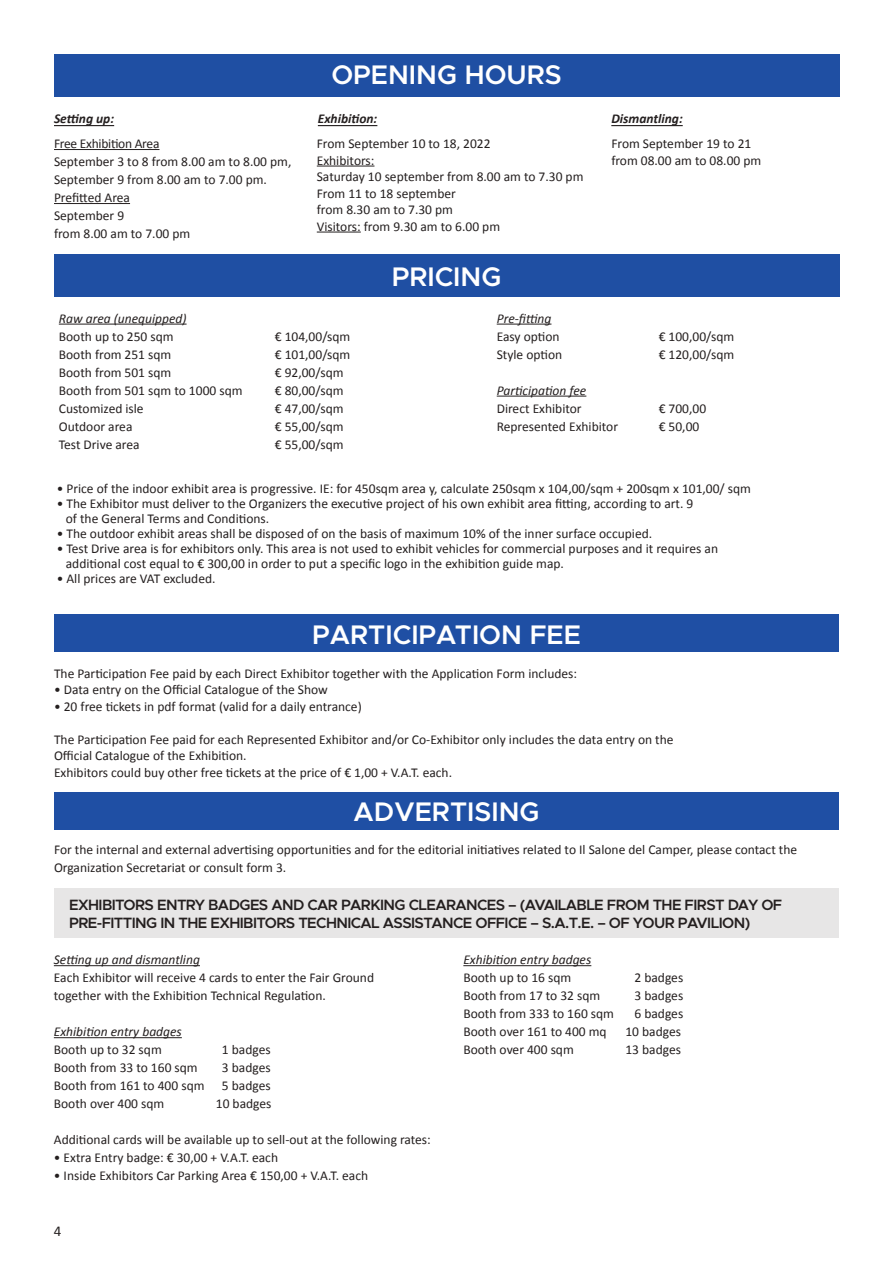
<style>
.page{position:relative;width:893px;height:1263px;background:#fff}
.page>*{position:absolute;margin:0;border:0;box-sizing:border-box;transform-origin:0 0}
.t1{font:600 27px "Metropolis";color:#fff}
.t2{font:600 15px/18px "Metropolis";letter-spacing:-.04em;color:#241f1f}
.t3{font:15px "Calibri";color:#241f1f}
.t4{font:13.5px/16.5px "Calibri";color:#241f1f}
.t5{font:italic 13.5px "Calibri";color:#241f1f}
.t6{font:italic 700 13.5px "Calibri";color:#241f1f}
</style>
<div class="page">
<div style="left:54px;top:614px;width:785px;height:38px;background:#1f4fa4"></div>
<div style="left:54px;top:792px;width:785px;height:37px;background:#1f4fa4"></div>
<hr style="left:54px;top:125px;width:60px;height:1px;background:#241f1f">
<hr style="left:318px;top:125px;width:59px;height:1px;background:#241f1f">
<hr style="left:611px;top:125px;width:72px;height:1px;background:#241f1f">
<hr style="left:54px;top:149px;width:105px;height:1px;background:#241f1f">
<hr style="left:54px;top:203px;width:76px;height:1px;background:#241f1f">
<hr style="left:317px;top:166px;width:57px;height:1px;background:#241f1f">
<hr style="left:317px;top:232px;width:44px;height:1px;background:#241f1f">
<hr style="left:54px;top:965px;width:146px;height:1px;background:#241f1f">
<hr style="left:54px;top:1037px;width:128px;height:1px;background:#241f1f">
<hr style="left:463px;top:965px;width:128px;height:1px;background:#241f1f">
<hr style="left:59px;top:324px;width:128px;height:1px;background:#241f1f">
<hr style="left:497px;top:324px;width:54px;height:1px;background:#241f1f">
<hr style="left:497px;top:396px;width:89px;height:1px;background:#241f1f">
<div style="left:54px;top:54px;width:785px;height:43px;background:#1f4fa3"></div>
<div style="left:54px;top:254px;width:785px;height:42px;background:#1f4fa3"></div>
<div style="left:54px;top:888px;width:785px;height:50px;background:#e7e6e6"></div>
<h1 class="t1" style="left:331px;top:58px;width:232px">OPENING HOURS</h1>
<p class="t6" style="left:54px;top:109px;width:62px">Setting up:</p>
<p class="t6" style="left:318px;top:109px;width:61px">Exhibition:</p>
<p class="t6" style="left:611px;top:109px;width:73px">Dismantling:</p>
<p class="t4" style="left:54px;top:134px;width:239px;line-height:18px">Free Exhibition Area<br>September 3 to 8 from 8.00 am to 8.00 pm,<br>September 9 from 8.00 am to 7.00 pm.<br>Prefitted Area<br>September 9<br>from 8.00 am to 7.00 pm</p>
<p class="t4" style="left:317px;top:135px;width:268px">From September 10 to 18, 2022<br>Exhibitors:<br>Saturday 10 september from 8.00 am to 7.30 pm<br>From 11 to 18 september<br>from 8.30 am to 7.30 pm<br>Visitors: from 9.30 am to 6.00 pm</p>
<p class="t4" style="left:611px;top:135px;width:151px">From September 19 to 21 from 08.00 am to 08.00 pm</p>
<p class="t5" style="left:59px;top:309px;width:129px">Raw area (unequipped)</p>
<p class="t4" style="left:59px;top:327px;width:116px">Booth up to 250 sqm</p>
<p class="t4" style="left:275px;top:327px;width:77px">€ 104,00/sqm</p>
<p class="t4" style="left:59px;top:345px;width:114px">Booth from 251 sqm</p>
<p class="t4" style="left:275px;top:345px;width:77px">€ 101,00/sqm</p>
<p class="t4" style="left:59px;top:363px;width:114px">Booth from 501 sqm</p>
<p class="t4" style="left:275px;top:363px;width:70px">€ 92,00/sqm</p>
<p class="t4" style="left:59px;top:381px;width:185px">Booth from 501 sqm to 1000 sqm</p>
<p class="t4" style="left:275px;top:381px;width:70px">€ 80,00/sqm</p>
<p class="t4" style="left:59px;top:399px;width:86px">Customized isle</p>
<p class="t4" style="left:275px;top:399px;width:70px">€ 47,00/sqm</p>
<p class="t4" style="left:59px;top:417px;width:75px">Outdoor area</p>
<p class="t4" style="left:275px;top:417px;width:70px">€ 55,00/sqm</p>
<p class="t4" style="left:59px;top:435px;width:82px">Test Drive area</p>
<p class="t4" style="left:275px;top:435px;width:70px">€ 55,00/sqm</p>
<h1 class="t1" style="left:392px;top:260px;width:111px">PRICING</h1>
<p class="t5" style="left:497px;top:309px;width:56px">Pre-fitting</p>
<p class="t4" style="left:497px;top:327px;width:64px">Easy option</p>
<p class="t4" style="left:659px;top:327px;width:77px">€ 100,00/sqm</p>
<p class="t4" style="left:497px;top:345px;width:67px">Style option</p>
<p class="t4" style="left:659px;top:345px;width:77px">€ 120,00/sqm</p>
<p class="t5" style="left:497px;top:381px;width:91px">Participation fee</p>
<p class="t4" style="left:497px;top:399px;width:86px">Direct Exhibitor</p>
<p class="t4" style="left:659px;top:399px;width:49px">€ 700,00</p>
<p class="t4" style="left:497px;top:417px;width:123px">Represented Exhibitor</p>
<p class="t4" style="left:659px;top:417px;width:42px">€ 50,00</p>
<p class="t4" style="left:57px;top:480px;width:696px">• Price of the indoor exhibit area is progressive. IE: for 450sqm area y, calculate 250sqm x 104,00/sqm + 200sqm x 101,00/ sqm</p>
<p class="t4" style="left:66px;top:495px;width:629px;line-height:15px;text-indent:-9px">• The Exhibitor must deliver to the Organizers the executive project of his own exhibit area fitting, according to art. 9 of the General Terms and Conditions.</p>
<p class="t4" style="left:57px;top:525px;width:597px">• The outdoor exhibit areas shall be disposed of on the basis of maximum 10% of the inner surface occupied.</p>
<p class="t4" style="left:66px;top:540px;width:654px;line-height:15px;text-indent:-9px">• Test Drive area is for exhibitors only. This area is not used to exhibit vehicles for commercial purposes and it requires an additional cost equal to € 300,00 in order to put a specific logo in the exhibition guide map.</p>
<p class="t4" style="left:57px;top:570px;width:160px">• All prices are VAT excluded.</p>
<h1 class="t1" style="left:312px;top:617px;width:270px">PARTICIPATION FEE</h1>
<p class="t4" style="left:54px;top:665px;width:525px">The Participation Fee paid by each Direct Exhibitor together with the Application Form includes:</p>
<p class="t4" style="left:54px;top:681px;width:275px">• Data entry on the Official Catalogue of the Show</p>
<p class="t4" style="left:54px;top:698px;width:309px">• 20 free tickets in pdf format (valid for a daily entrance)</p>
<p class="t4" style="left:54px;top:731px;width:621px">The Participation Fee paid for each Represented Exhibitor and/or Co-Exhibitor only includes the data entry on the<br>Official Catalogue of the Exhibition.<br>Exhibitors could buy other free tickets at the price of € 1,00 + V.A.T. each.</p>
<h1 class="t1" style="left:354px;top:795px;width:188px">ADVERTISING</h1>
<p class="t4" style="left:54px;top:840px;width:745px;line-height:18px">For the internal and external advertising opportunities and for the editorial initiatives related to Il Salone del Camper, please contact the<br>Organization Secretariat or consult form 3.</p>
<p class="t2" style="left:69px;top:896px;width:715px">EXHIBITORS ENTRY BADGES AND CAR PARKING CLEARANCES – (AVAILABLE FROM THE FIRST DAY OF<br>PRE-FITTING IN THE EXHIBITORS TECHNICAL ASSISTANCE OFFICE – S.A.T.E. – OF YOUR PAVILION)</p>
<p class="t5" style="left:54px;top:950px;width:148px">Setting up and dismantling</p>
<p class="t4" style="left:54px;top:968px;width:322px;line-height:18px">Each Exhibitor will receive 4 cards to enter the Fair Ground together with the Exhibition Technical Regulation.</p>
<p class="t5" style="left:54px;top:1022px;width:129px">Exhibition entry badges</p>
<p class="t4" style="left:54px;top:1041px;width:109px">Booth up to 32 sqm</p>
<p class="t4" style="left:222px;top:1041px;width:50px">1 badges</p>
<p class="t4" style="left:54px;top:1059px;width:145px">Booth from 33 to 160 sqm</p>
<p class="t4" style="left:222px;top:1059px;width:50px">3 badges</p>
<p class="t4" style="left:54px;top:1077px;width:152px">Booth from 161 to 400 sqm</p>
<p class="t4" style="left:222px;top:1077px;width:50px">5 badges</p>
<p class="t4" style="left:54px;top:1095px;width:112px">Booth over 400 sqm</p>
<p class="t4" style="left:216px;top:1095px;width:57px">10 badges</p>
<p class="t4" style="left:54px;top:1131px;width:378px">Additional cards will be available up to sell-out at the following rates:</p>
<p class="t4" style="left:54px;top:1149px;width:226px">• Extra Entry badge: € 30,00 + V.A.T. each</p>
<p class="t4" style="left:54px;top:1167px;width:316px">• Inside Exhibitors Car Parking Area € 150,00 + V.A.T. each</p>
<p class="t3" style="left:54px;top:1220px;width:9px">4</p>
<p class="t5" style="left:463px;top:950px;width:129px">Exhibition entry badges</p>
<p class="t4" style="left:463px;top:969px;width:109px">Booth up to 16 sqm</p>
<p class="t4" style="left:634px;top:969px;width:50px">2 badges</p>
<p class="t4" style="left:463px;top:987px;width:138px">Booth from 17 to 32 sqm</p>
<p class="t4" style="left:634px;top:987px;width:50px">3 badges</p>
<p class="t4" style="left:463px;top:1005px;width:152px">Booth from 333 to 160 sqm</p>
<p class="t4" style="left:634px;top:1005px;width:50px">6 badges</p>
<p class="t4" style="left:463px;top:1023px;width:145px">Booth over 161 to 400 mq</p>
<p class="t4" style="left:625px;top:1023px;width:57px">10 badges</p>
<p class="t4" style="left:463px;top:1041px;width:112px">Booth over 400 sqm</p>
<p class="t4" style="left:625px;top:1041px;width:57px">13 badges</p>
</div>
